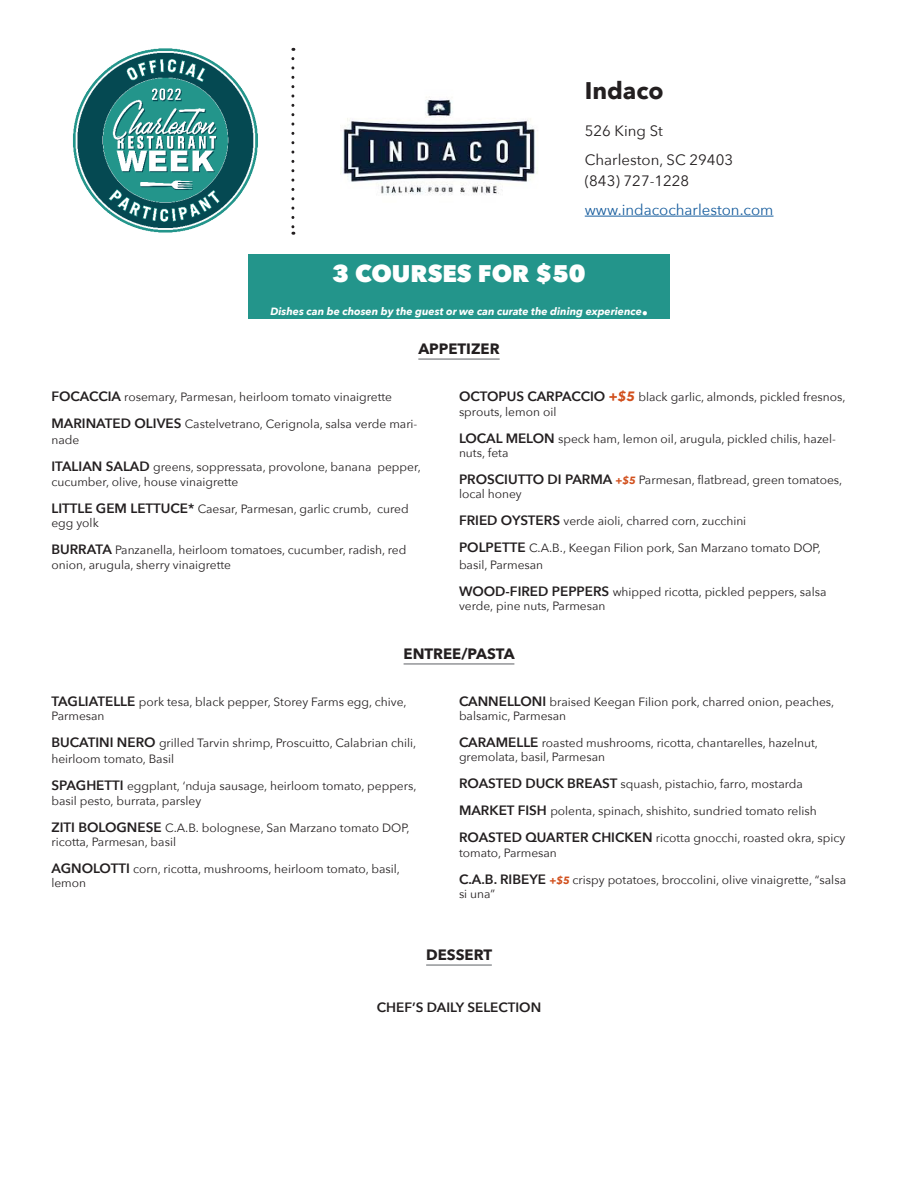
<style>
.page{position:relative;width:918px;height:1188px;background:#fff}
.page>*{position:absolute;margin:0;border:0;box-sizing:border-box;transform-origin:0 0}
.menu_item{font:800 24px "Avenir Next";color:#fff}
.restaurant_name{font:700 24px "Avenir Next";color:#231f20}
.category{font:700 15px "Avenir Next";color:#231f20}
.phone_url{font:15px "Avenir Next";color:#231f20}
.phone_url-2{font:15px "Avenir Next";color:#175d9e}
.Address{font:15px "Avenir Next";color:#231f20}
.menu_item-2{font:600 13.5px "Avenir Next";color:#231f20}
.menu_item-3{font:12px/14.4px "Avenir Next";color:#231f20}
.description{font:italic 700 10.5px "Avenir Next";color:#fff}
.s1{font-style:normal;font-size:21px}
.s2{font-weight:600;font-size:13.5px}
.s3{font-weight:700;font-style:italic;font-size:13.5px;color:#d14f1c}
.s4{font-weight:700;font-style:italic;font-size:10.5px;color:#d14f1c}
</style>
<div class="page">
<hr style="left:585px;top:216px;width:189px;height:1px;background:#175d9e">
<svg style="left:291px;top:59px;width:3px;height:176px"></svg>
<hr style="left:418px;top:358px;width:82px;height:2px;background:#939598">
<div style="left:248px;top:254px;width:422px;height:65px;background:#23958b"></div>
<img style="left:73px;top:48px;width:185px;height:185px">
<img style="left:341px;top:97px;width:197px;height:99px">
<hr style="left:404px;top:663px;width:110px;height:2px;background:#939598">
<hr style="left:426px;top:964px;width:66px;height:2px;background:#939598">
<p class="restaurant_name" style="left:585px;top:69px;width:81px">Indaco</p>
<p class="phone_url" style="left:585px;top:118px;width:80px">526 King St</p>
<p class="phone_url" style="left:585px;top:147px;width:150px">Charleston, SC 29403</p>
<p class="Address" style="left:585px;top:168px;width:106px">(843) 727-1228</p>
<p class="phone_url-2" style="left:585px;top:197px;width:190px">www.indacocharleston.com</p>
<p class="menu_item" style="left:332px;top:258px;width:255px">3 COURSES FOR $50</p>
<p class="description" style="left:270px;top:302px;width:379px">Dishes can be chosen by the guest or we can curate the dining experience<span class="s1">.</span></p>
<p class="category" style="left:418px;top:336px;width:83px">APPETIZER</p>
<p class="menu_item-3" style="left:51px;top:389px;width:342px"><span class="s2">FOCACCIA</span> rosemary, Parmesan, heirloom tomato vinaigrette</p>
<p class="menu_item-3" style="left:51px;top:415px;width:368px;line-height:16.2px"><span class="s2">MARINATED OLIVES</span> Castelvetrano, Cerignola, salsa verde mari&shy;nade</p>
<p class="menu_item-3" style="left:51px;top:460px;width:371px"><span class="s2">ITALIAN SALAD</span> greens, soppressata, provolone, banana pepper, cucumber, olive, house vinaigrette</p>
<p class="menu_item-3" style="left:51px;top:501px;width:359px"><span class="s2">LITTLE GEM LETTUCE*</span> Caesar, Parmesan, garlic crumb, cured egg yolk</p>
<p class="menu_item-3" style="left:51px;top:542px;width:357px"><span class="s2">BURRATA</span> Panzanella, heirloom tomatoes, cucumber, radish, red onion, arugula, sherry vinaigrette</p>
<p class="menu_item-3" style="left:459px;top:389px;width:388px"><span class="s2">OCTOPUS CARPACCIO</span> <span class="s3">+$5</span> black garlic, almonds, pickled fresnos, sprouts, lemon oil</p>
<p class="menu_item-3" style="left:459px;top:431px;width:379px"><span class="s2">LOCAL MELON</span> speck ham, lemon oil, arugula, pickled chilis, hazel&shy;nuts, feta</p>
<p class="menu_item-3" style="left:459px;top:472px;width:385px"><span class="s2">PROSCIUTTO DI PARMA</span> <span class="s4">+$5</span> Parmesan, flatbread, green tomatoes, local honey</p>
<p class="menu_item-3" style="left:459px;top:514px;width:289px"><span class="s2">FRIED OYSTERS</span> verde aioli, charred corn, zucchini</p>
<p class="menu_item-3" style="left:459px;top:540px;width:363px;line-height:16.2px"><span class="s2">POLPETTE</span> C.A.B., Keegan Filion pork, San Marzano tomato DOP, basil, Parmesan</p>
<p class="menu_item-3" style="left:459px;top:584px;width:369px"><span class="s2">WOOD-FIRED PEPPERS</span> whipped ricotta, pickled peppers, salsa verde, pine nuts, Parmesan</p>
<p class="category" style="left:404px;top:641px;width:113px">ENTREE/PASTA</p>
<p class="menu_item-3" style="left:51px;top:694px;width:357px"><span class="s2">TAGLIATELLE</span> pork tesa, black pepper, Storey Farms egg, chive,<br>Parmesan</p>
<p class="menu_item-3" style="left:51px;top:734px;width:366px;line-height:16.2px"><span class="s2">BUCATINI NERO</span> grilled Tarvin shrimp, Proscuitto, Calabrian chili, heirloom tomato, Basil</p>
<p class="menu_item-3" style="left:51px;top:778px;width:367px"><span class="s2">SPAGHETTI</span> eggplant, ‘nduja sausage, heirloom tomato, peppers, basil pesto, burrata, parsley</p>
<p class="menu_item-3" style="left:51px;top:820px;width:360px"><span class="s2">ZITI BOLOGNESE</span> C.A.B. bolognese, San Marzano tomato DOP, ricotta, Parmesan, basil</p>
<p class="menu_item-3" style="left:51px;top:861px;width:350px"><span class="s2">AGNOLOTTI</span> corn, ricotta, mushrooms, heirloom tomato, basil, lemon</p>
<p class="menu_item-3" style="left:459px;top:694px;width:377px"><span class="s2">CANNELLONI</span> braised Keegan Filion pork, charred onion, peaches, balsamic, Parmesan</p>
<p class="menu_item-3" style="left:459px;top:735px;width:360px"><span class="s2">CARAMELLE</span> roasted mushrooms, ricotta, chantarelles, hazelnut, gremolata, basil, Parmesan</p>
<p class="menu_item-3" style="left:459px;top:776px;width:345px"><span class="s2">ROASTED DUCK BREAST</span> squash, pistachio, farro, mostarda</p>
<p class="menu_item-3" style="left:459px;top:803px;width:359px"><span class="s2">MARKET FISH</span> polenta, spinach, shishito, sundried tomato relish</p>
<p class="menu_item-3" style="left:459px;top:830px;width:388px"><span class="s2">ROASTED QUARTER CHICKEN</span> ricotta gnocchi, roasted okra, spicy tomato, Parmesan</p>
<p class="menu_item-3" style="left:459px;top:872px;width:389px"><span class="s2">C.A.B. RIBEYE</span> <span class="s4">+$5</span> crispy potatoes, broccolini, olive vinaigrette, “salsa si una”</p>
<p class="category" style="left:426px;top:942px;width:68px">DESSERT</p>
<p class="menu_item-2" style="left:377px;top:995px;width:166px">CHEF’S DAILY SELECTION</p>
</div>
